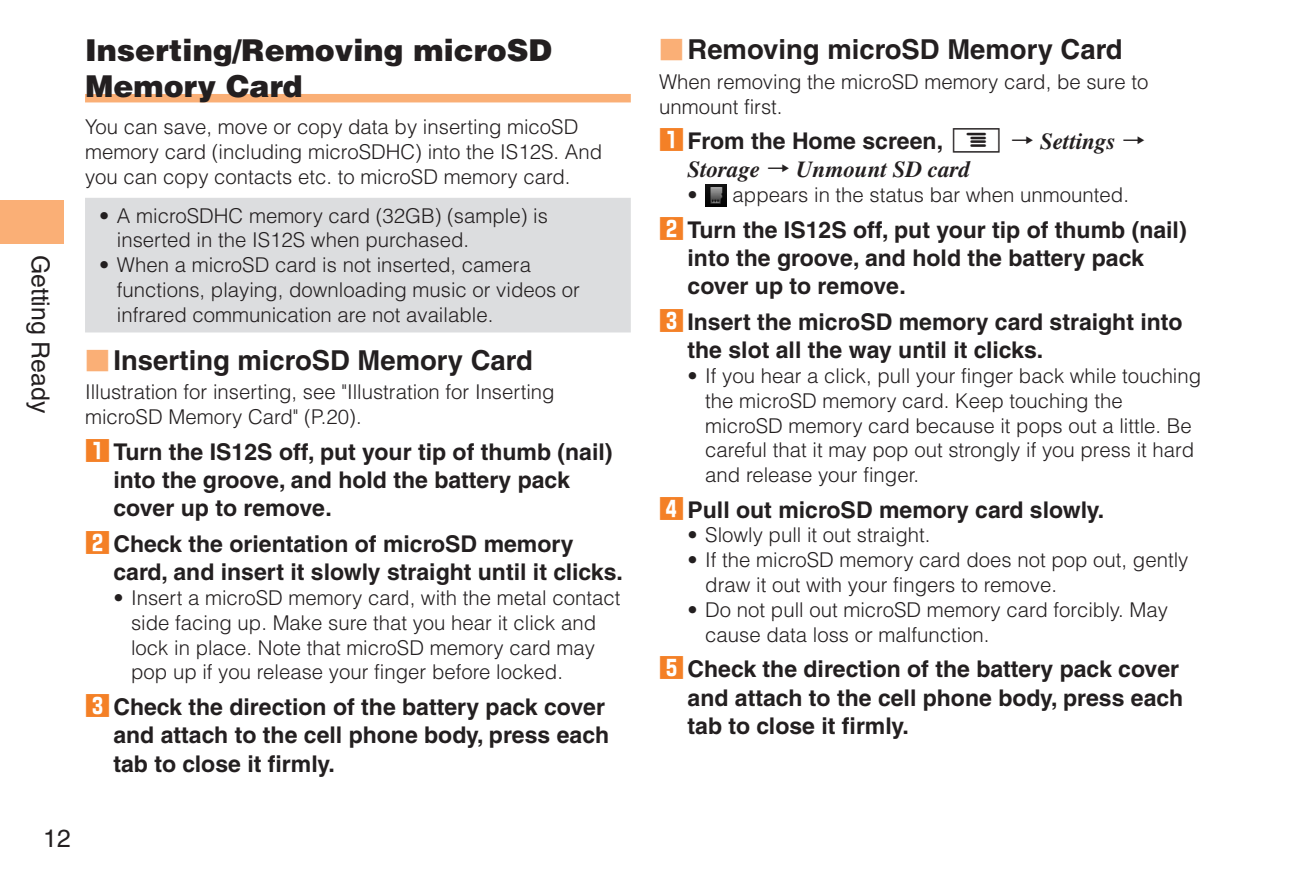
<style>
.page{position:relative;width:1290px;height:879px;background:#fff}
.page>*{position:absolute;margin:0;border:0;box-sizing:border-box;transform-origin:0 0}
.t1{font:900 30px/35.5px "Helvetica";color:#231f20}
.t2{font:700 27.5px "Helvetica";color:#231f20}
.t3{font:24.75px "Helvetica";color:#231f20}
.t4{font:700 23px/28.2px "Helvetica";color:#231f20}
.t5{font:italic 700 23px "Times";color:#231f20}
.t6{font:300 20.25px/24.8px "Helvetica";color:#231f20}
.s1{font-family:"Shin Go Pr 5";font-weight:500;font-size:24.75px;color:#faaf76}
.s2{font-family:"Shin Go Pro";font-size:25px;color:#f48026}
.s3{font-family:"Hayate";font-weight:400}
.s4{font-family:"Shin Go Pro";font-weight:500}
.s5{font-family:"Times";font-style:italic}
.s6{font-family:"Shin Go Pro";font-weight:500;font-style:normal}
</style>
<div class="page">
<div style="left:0;top:200px;width:64px;height:44px;background:#faaf76"></div>
<div style="left:85px;top:94px;width:546px;height:8px;background:#faaf76"></div>
<div style="left:85px;top:198px;width:546px;height:134px;background:#dcdddf"></div>
<img style="left:705px;top:185px;width:22px;height:21px">
<p class="t3" style="left:55px;top:255px;width:160px;rotate:90deg">Getting Ready</p>
<h1 class="t1" style="left:85px;top:32px;width:468px">Inserting/Removing microSD<br>Memory Card</h1>
<p class="t6" style="left:85px;top:114px;width:519px">You can save, move or copy data by inserting micoSD memory card (including microSDHC) into the IS12S. And you can copy contacts etc. to microSD memory card.</p>
<p class="t6" style="left:117px;top:203px;width:432px;text-indent:-18px">• A microSDHC memory card (32GB) (sample) is inserted in the IS12S when purchased.</p>
<p class="t6" style="left:117px;top:252px;width:465px;text-indent:-18px">• When a microSD card is not inserted, camera functions, playing, downloading music or videos or infrared communication are not available.</p>
<h2 class="t2" style="left:85px;top:343px;width:449px"><span class="s1">■</span>Inserting microSD Memory Card</h2>
<p class="t6" style="left:85px;top:380px;width:471px">Illustration for inserting, see "Illustration for Inserting microSD Memory Card" (P.20).</p>
<p class="t4" style="left:113px;top:437px;width:501px;text-indent:-28px"><span class="s2">1</span>Turn the IS12S off, put your tip of thumb (nail) into the groove, and hold the battery pack cover up to remove.</p>
<p class="t4" style="left:113px;top:529px;width:511px;text-indent:-28px"><span class="s2">2</span>Check the orientation of microSD memory card, and insert it slowly straight until it clicks.</p>
<p class="t6" style="left:131px;top:585px;width:491px;text-indent:-18px">• Insert a microSD memory card, with the metal contact side facing up. Make sure that you hear it click and lock in place. Note that microSD memory card may pop up if you release your finger before locked.</p>
<p class="t4" style="left:113px;top:692px;width:497px;text-indent:-28px"><span class="s2">3</span>Check the direction of the battery pack cover and attach to the cell phone body, press each tab to close it firmly.</p>
<p class="t3" style="left:43px;top:824px;width:29px">12</p>
<h2 class="t2" style="left:659px;top:33px;width:465px"><span class="s1">■</span>Removing microSD Memory Card</h2>
<p class="t6" style="left:659px;top:69px;width:491px">When removing the microSD memory card, be sure to unmount first.</p>
<p class="t4" style="left:659px;top:126px;width:487px"><span class="s2">1</span>From the Home screen, <span class="s3">t</span> <span class="s4">→</span> <span class="s5">Settings</span> <span class="s4">→</span></p>
<p class="t5" style="left:687px;top:156px;width:284px">Storage <span class="s6">→</span> Unmount SD card</p>
<p class="t6" style="left:732px;top:182px;width:398px">appears in the status bar when unmounted.</p>
<p class="t4" style="left:687px;top:215px;width:501px;text-indent:-28px"><span class="s2">2</span>Turn the IS12S off, put your tip of thumb (nail) into the groove, and hold the battery pack cover up to remove.</p>
<p class="t4" style="left:687px;top:307px;width:497px;text-indent:-28px"><span class="s2">3</span>Insert the microSD memory card straight into the slot all the way until it clicks.</p>
<p class="t6" style="left:705px;top:363px;width:497px;text-indent:-18px">• If you hear a click, pull your finger back while touching the microSD memory card. Keep touching the microSD memory card because it pops out a little. Be careful that it may pop out strongly if you press it hard and release your finger.</p>
<p class="t4" style="left:659px;top:495px;width:446px"><span class="s2">4</span>Pull out microSD memory card slowly.</p>
<p class="t6" style="left:687px;top:523px;width:245px">• Slowly pull it out straight.</p>
<p class="t6" style="left:705px;top:547px;width:485px;text-indent:-18px">• If the microSD memory card does not pop out, gently draw it out with your fingers to remove.</p>
<p class="t6" style="left:705px;top:597px;width:464px;text-indent:-18px">• Do not pull out microSD memory card forcibly. May cause data loss or malfunction.</p>
<p class="t4" style="left:687px;top:654px;width:497px;text-indent:-28px"><span class="s2">5</span>Check the direction of the battery pack cover and attach to the cell phone body, press each tab to close it firmly.</p>
<p class="t6" style="left:687px;top:182px;width:12px">•</p>
</div>
